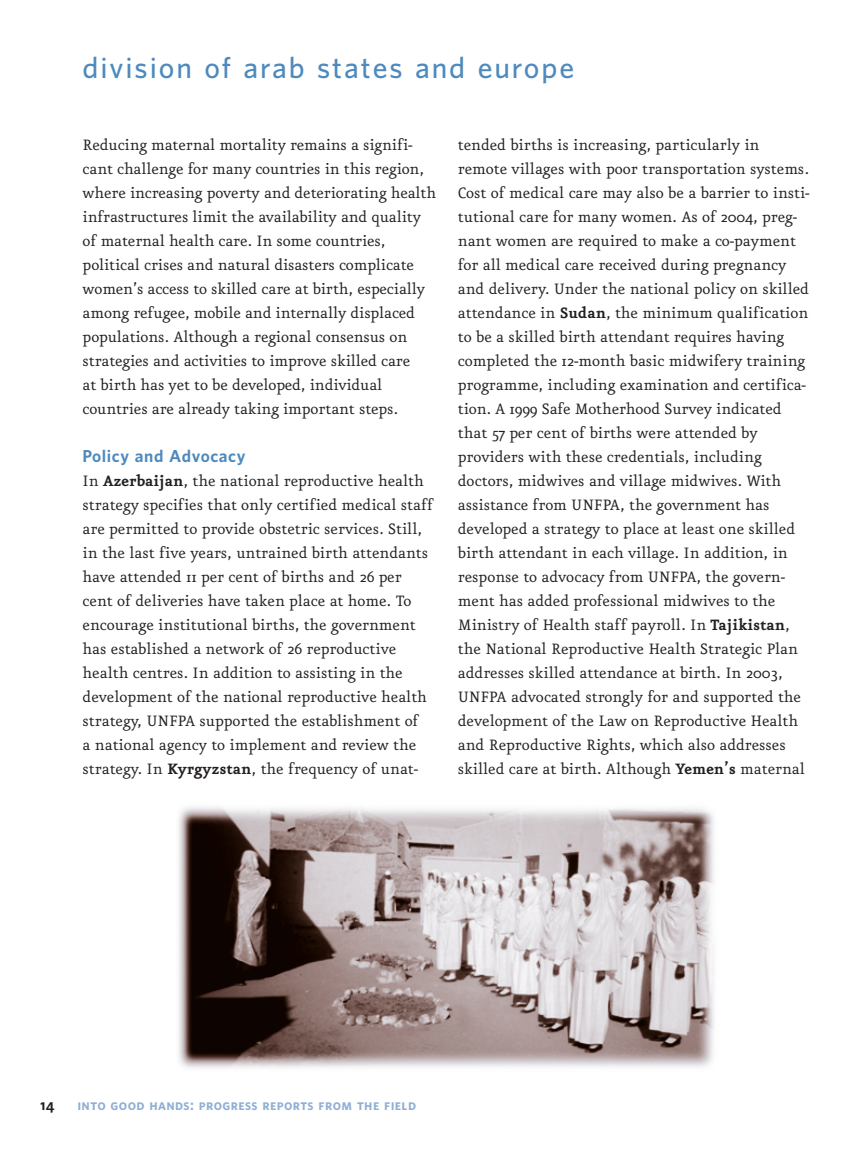
<style>
.page{position:relative;width:864px;height:1161px;background:#fff}
.page>*{position:absolute;margin:0;border:0;box-sizing:border-box;transform-origin:0 0}
.t1{font:600 27px "UNFPA";letter-spacing:.07em;color:#4e8abe}
.t2{font:18px/24px "Eureka";letter-spacing:-.005em;color:#231f20}
.t3{font:700 15.75px "UNFPA";letter-spacing:.035em;color:#4e8abe}
.t4{font:13.5px "UNFPA Bold SC";letter-spacing:.03em;color:#8fafd4}
.t5{font:13.5px "UNFPA Bold SC";color:#231f20}
.s1{font-weight:700}
</style>
<div class="page">
<img style="left:178px;top:807px;width:536px;height:261px">
<h1 class="t1" style="left:83px;top:57px;width:493px">division of arab states and europe</h1>
<p class="t2" style="left:83px;top:134px;width:355px">Reducing maternal mortality remains a signifi&shy;cant challenge for many countries in this region, where increasing poverty and deteriorating health infrastructures limit the availability and quality of maternal health care. In some countries, political crises and natural disasters complicate women’s access to skilled care at birth, especially among refugee, mobile and internally displaced populations. Although a regional consensus on strategies and activities to improve skilled care<br>at birth has yet to be developed, individual countries are already taking important steps.</p>
<p class="t3" style="left:83px;top:450px;width:164px">Policy and Advocacy</p>
<p class="t2" style="left:83px;top:470px;width:352px">In <span class="s1">Azerbaijan</span>, the national reproductive health strategy specifies that only certified medical staff are permitted to provide obstetric services. Still, in the last five years, untrained birth attendants have attended 11 per cent of births and 26 per cent of deliveries have taken place at home. To encourage institutional births, the government has established a network of 26 reproductive health centres. In addition to assisting in the development of the national reproductive health strategy, UNFPA supported the establishment of<br>a national agency to implement and review the strategy. In <span class="s1">Kyrgyzstan</span>, the frequency of unat-</p>
<p class="t2" style="left:458px;top:134px;width:353px">tended births is increasing, particularly in remote villages with poor transportation systems.<br>Cost of medical care may also be a barrier to insti&shy;tutional care for many women. As of 2004, preg&shy;nant women are required to make a co-payment for all medical care received during pregnancy and delivery. Under the national policy on skilled attendance in <span class="s1">Sudan</span>, the minimum qualification to be a skilled birth attendant requires having completed the 12-month basic midwifery training programme, including examination and certifica&shy;tion. A 1999 Safe Motherhood Survey indicated that 57 per cent of births were attended by providers with these credentials, including doctors, midwives and village midwives. With assistance from UNFPA, the government has developed a strategy to place at least one skilled birth attendant in each village. In addition, in response to advocacy from UNFPA, the govern&shy;ment has added professional midwives to the Ministry of Health staff payroll. In <span class="s1">Tajikistan</span>, the National Reproductive Health Strategic Plan addresses skilled attendance at birth. In 2003, UNFPA advocated strongly for and supported the development of the Law on Reproductive Health and Reproductive Rights, which also addresses skilled care at birth. Although <span class="s1">Yemen’s</span> maternal</p>
<p class="t5" style="left:40px;top:1097px;width:16px">14</p>
<p class="t4" style="left:77px;top:1097px;width:340px">into good hands: progress reports from the field</p>
</div>
